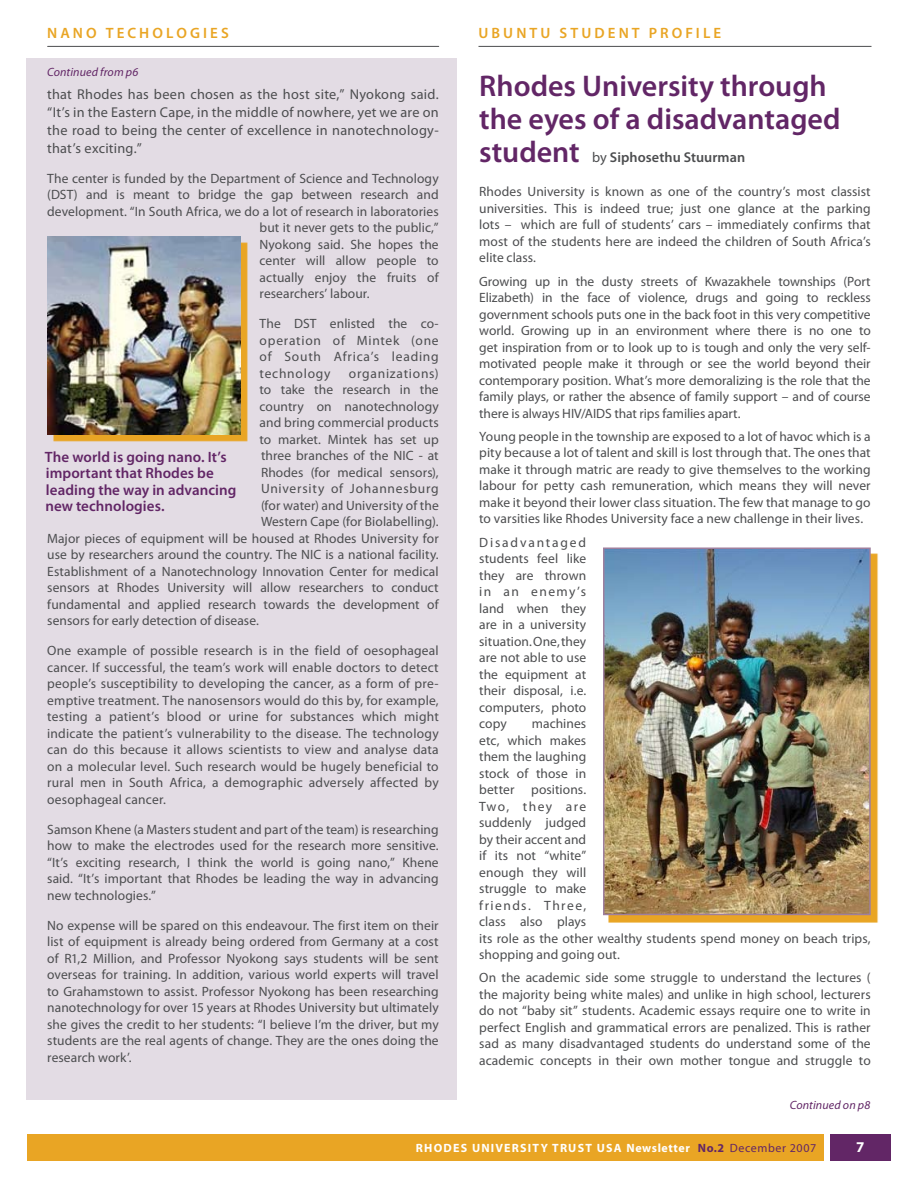
<style>
.page{position:relative;width:918px;height:1188px;background:#fff}
.page>*{position:absolute;margin:0;border:0;box-sizing:border-box;transform-origin:0 0}
.t1{font:600 30px/33px "Myriad Pro";color:#622666}
.t2{font:600 15px/16.5px "Myriad Pro";letter-spacing:.005em;color:#622666}
.t3{font:600 15px "Myriad Pro";letter-spacing:.205em;color:#e9a524}
.t4{font:14.25px/18px "Myriad Pro";letter-spacing:.015em;color:#4c4d4f;text-align:justify}
.t5{font:600 14.25px "Myriad Pro";letter-spacing:.005em;color:#4c4d4f}
.t6{font:13.5px/16.5px "Myriad Pro";letter-spacing:.005em;color:#4c4d4f;text-align:justify}
.t7{font:13.5px "Myriad Pro";letter-spacing:.055em;color:#4c4d4f}
.t8{font:700 12px "Myriad";letter-spacing:.1em;color:#fff}
.t9{font:italic 12px "Myriad Pro";letter-spacing:.01em;color:#622666}
.s1{font-size:30px;color:#622666}
.s2{font-weight:400}
.s3{color:#622666}
.s4{font-weight:400;color:#622666}
</style>
<div class="page">
<div style="left:830px;top:1134px;width:61px;height:27px;background:#622666"></div>
<div style="left:27px;top:1134px;width:797px;height:27px;background:#e9a524"></div>
<div style="left:27px;top:58px;width:430px;height:1041px;background:#e3dce4"></div>
<hr style="left:478px;top:46px;width:394px;height:1px;background:#4c4d4f">
<hr style="left:48px;top:46px;width:391px;height:1px;background:#4c4d4f">
<svg style="left:52px;top:242px;width:196px;height:200px;background:#dfa438"></svg>
<img style="left:47px;top:236px;width:194px;height:198px">
<div style="left:608px;top:552px;width:271px;height:371px;background:#e9a524"></div>
<img style="left:606px;top:551px;width:262px;height:361px">
<div style="left:603px;top:548px;width:268px;height:367px;border:2px solid #9e7f9e"></div>
<p class="t3" style="left:47px;top:24px;width:183px">n an o tec hologi es</p>
<p class="t3" style="left:478px;top:24px;width:244px">ubun tu studen t profi le</p>
<p class="t9" style="left:47px;top:64px;width:93px">Continued from p6</p>
<p class="t4" style="left:47px;top:85px;width:393px">that Rhodes has been chosen as the host site,” Nyokong said. “It’s in the Eastern Cape, in the middle of nowhere, yet we are on the road to being the center of excellence in nanotechnology&shy;that’s exciting.”</p>
<p class="t6" style="left:47px;top:170px;width:393px">The center is funded by the Department of Science and Technology</p>
<p class="t6" style="left:47px;top:186px;width:393px">(DST) and is meant to bridge the gap between research and</p>
<p class="t6" style="left:47px;top:203px;width:393px">development. “In South Africa, we do a lot of research in laboratories</p>
<p class="t6" style="left:260px;top:219px;width:181px">but it never gets to the public,”</p>
<p class="t6" style="left:260px;top:236px;width:181px">Nyokong said. She hopes the</p>
<p class="t6" style="left:260px;top:252px;width:181px">center will allow people to</p>
<p class="t6" style="left:260px;top:269px;width:181px">actually enjoy the fruits of</p>
<p class="t6" style="left:260px;top:285px;width:112px">researchers’ labour.</p>
<p class="t6" style="left:260px;top:315px;width:181px">The DST enlisted the co&shy;operation of Mintek (one of South Africa’s leading technology</p>
<p class="t7" style="left:349px;top:365px;width:91px">organizations)</p>
<p class="t6" style="left:260px;top:381px;width:181px">to take the research in the</p>
<p class="t6" style="left:260px;top:398px;width:181px">country on nanotechnology</p>
<p class="t6" style="left:260px;top:414px;width:181px">and bring commercial products</p>
<p class="t6" style="left:260px;top:431px;width:181px">to market. Mintek has set up</p>
<p class="t6" style="left:261px;top:447px;width:179px">three branches of the NIC - at</p>
<p class="t6" style="left:261px;top:464px;width:179px">Rhodes (for medical sensors),</p>
<p class="t7" style="left:261px;top:481px;width:179px">University of Johannesburg</p>
<p class="t6" style="left:261px;top:497px;width:179px">(for water) and University of the</p>
<p class="t6" style="left:261px;top:513px;width:179px">Western Cape (for Biolabelling).</p>
<p class="t6" style="left:47px;top:530px;width:393px">Major pieces of equipment will be housed at Rhodes University for</p>
<p class="t6" style="left:47px;top:546px;width:393px">use by researchers around the country. The NIC is a national facility.</p>
<p class="t6" style="left:47px;top:563px;width:393px">Establishment of a Nanotechnology Innovation Center for medical</p>
<p class="t6" style="left:47px;top:579px;width:393px">sensors at Rhodes University will allow researchers to conduct</p>
<p class="t6" style="left:47px;top:596px;width:393px">fundamental and applied research towards the development of</p>
<p class="t6" style="left:47px;top:612px;width:213px">sensors for early detection of disease.</p>
<p class="t6" style="left:47px;top:642px;width:393px">One example of possible research is in the field of oesophageal cancer. If successful, the team’s work will enable doctors to detect people’s susceptibility to developing the cancer, as a form of pre&shy;emptive treatment. The nanosensors would do this by, for example, testing a patient’s blood or urine for substances which might indicate the patient’s vulnerability to the disease. The technology can do this because it allows scientists to view and analyse data on a molecular level. Such research would be hugely beneficial to rural men in South Africa, a demographic adversely affected by oesophageal cancer.</p>
<p class="t6" style="left:47px;top:821px;width:393px">Samson Khene (a Masters student and part of the team) is researching how to make the electrodes used for the research more sensitive. “It’s exciting research, I think the world is going nano,” Khene said. “It’s important that Rhodes be leading the way in advancing new technologies.”</p>
<p class="t6" style="left:47px;top:917px;width:393px">No expense will be spared on this endeavour. The first item on their list of equipment is already being ordered from Germany at a cost of R1,2 Million, and Professor Nyokong says students will be sent overseas for training. In addition, various world experts will travel to Grahamstown to assist. Professor Nyokong has been researching nanotechnology for over 15 years at Rhodes University but ultimately she gives the credit to her students: “I believe I’m the driver, but my students are the real agents of change. They are the ones doing the research work’.</p>
<p class="t2" style="left:45px;top:448px;width:193px">The world is going nano. It’s important that Rhodes be leading the way in advancing new technologies.</p>
<h1 class="t1" style="left:479px;top:68px;width:363px">Rhodes University through the eyes of a disadvantaged</h1>
<p class="t5" style="left:479px;top:148px;width:267px"><span class="s1">student</span> <span class="s2">by</span> Siphosethu Stuurman</p>
<p class="t6" style="left:479px;top:183px;width:393px">Rhodes University is known as one of the country’s most classist universities. This is indeed true; just one glance at the parking lots – which are full of students’ cars – immediately confirms that most of the students here are indeed the children of South Africa’s elite class.</p>
<p class="t6" style="left:479px;top:273px;width:393px">Growing up in the dusty streets of Kwazakhele townships (Port Elizabeth) in the face of violence, drugs and going to reckless government schools puts one in the back foot in this very competitive world. Growing up in an environment where there is no one to get inspiration from or to look up to is tough and only the very self&shy;motivated people make it through or see the world beyond their contemporary position. What’s more demoralizing is the role that the family plays, or rather the absence of family support – and of course there is always HIV/AIDS that rips families apart.</p>
<p class="t6" style="left:479px;top:428px;width:393px">Young people in the township are exposed to a lot of havoc which is a pity because a lot of talent and skill is lost through that. The ones that make it through matric are ready to give themselves to the working labour for petty cash remuneration, which means they will never make it beyond their lower class situation. The few that manage to go to varsities like Rhodes University face a new challenge in their lives.</p>
<p class="t6" style="left:479px;top:534px;width:109px">Disadvantaged students feel like they are thrown in an enemy’s land when they are in a university situation. One, they are not able to use the equipment at their disposal, i.e. computers, photo copy</p>
<p class="t6" style="left:479px;top:715px;width:393px;text-align:left;text-indent:53px">machines<br>etc, which makes<br>them the laughing<br>stock of those in<br>better positions.<br>Two, they are<br>suddenly judged<br>by their accent and<br>if its not “white”<br>enough they will<br>struggle to make<br>friends. Three,<br>class also plays<br>its role as the other wealthy students spend money on beach trips, shopping and going out.</p>
<p class="t6" style="left:479px;top:969px;width:393px">On the academic side some struggle to understand the lectures ( the majority being white males) and unlike in high school, lecturers do not “baby sit” students. Academic essays require one to write in perfect English and grammatical errors are penalized. This is rather sad as many disadvantaged students do understand some of the academic concepts in their own mother tongue and struggle to</p>
<p class="t9" style="left:790px;top:1097px;width:82px">Continued on p8</p>
<p class="t8" style="left:416px;top:1142px;width:402px">RHODES UNIVERSITY TRU ST USA NEWSLETTER <span class="s3">NO.2</span> <span class="s4">December 2007</span></p>
</div>
